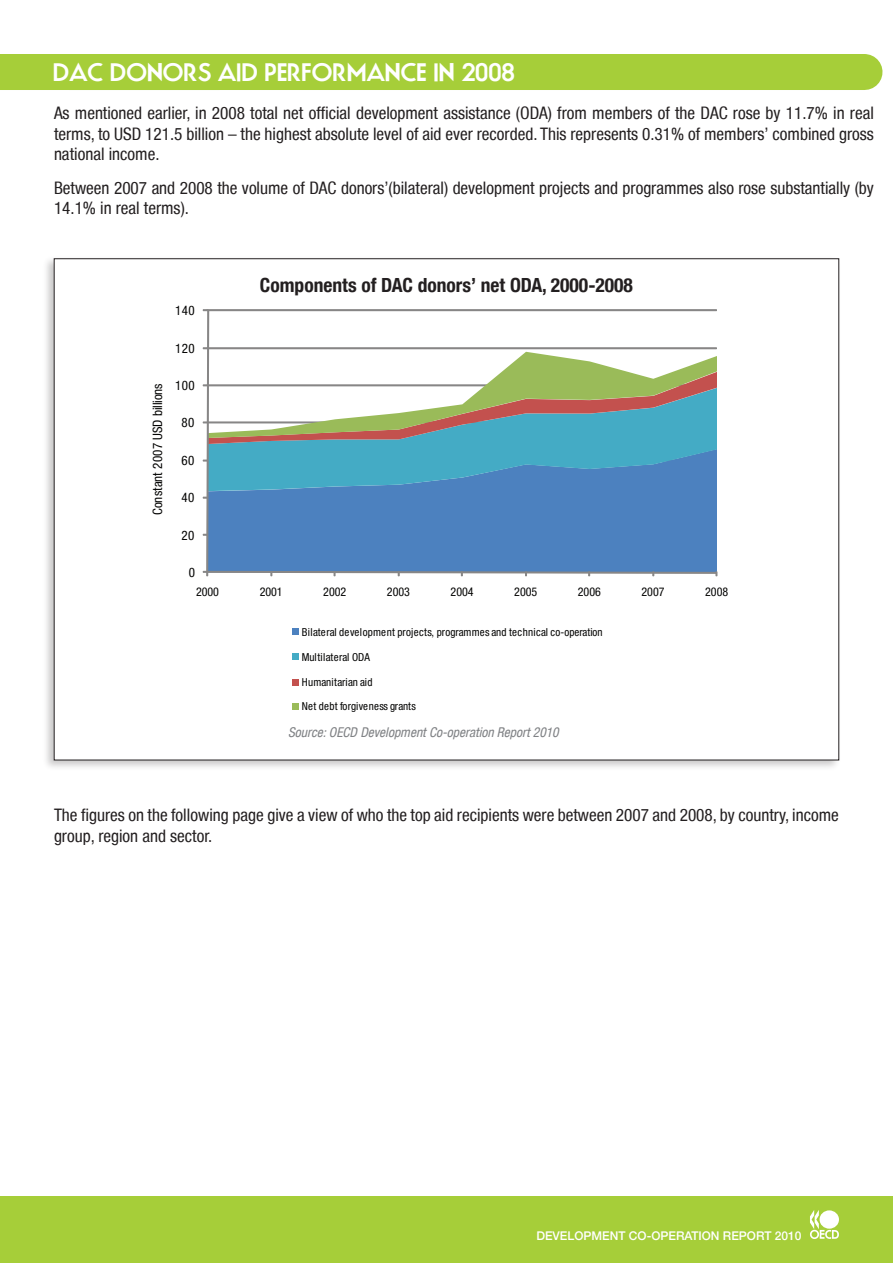
<style>
.page{position:relative;width:893px;height:1263px;background:#fff}
.page>*{position:absolute;margin:0;border:0;box-sizing:border-box;transform-origin:0 0}
.white_headers{font:700 24px "Movement";color:#fff}
.body_copy{font:700 condensed 19.5px "Helvetica Neue LT";color:#231f20}
.body_copy-2{font:condensed 17.25px/20.7px "Helvetica Neue LT";color:#231f20}
.body_copy-3{font:italic condensed 13.5px "Helvetica Neue LT";color:#808285}
.t1{font:condensed 13.05px "Helvetica Neue LT";color:#050504}
.t2{font:condensed 13.05px "Helvetica Neue LT";letter-spacing:.03em;color:#050504}
.t3{font:condensed 12px "Helvetica Neue LT";letter-spacing:-.005em;color:#050504}
.t4{font:500 12px "Helvetica Neue LT";color:#fff}
.t5{font:condensed 11.1px "Helvetica Neue LT";letter-spacing:.02em;color:#050504}
</style>
<div class="page">
<div style="left:0;top:1196px;width:893px;height:67px;background:#a6ce39"></div>
<svg style="left:810px;top:1210px;width:29px;height:29px"></svg>
<div style="left:820px;top:1210px;width:19px;height:19px;background:#fff;border-radius:50%"></div>
<div style="left:69px;top:54px;width:795px;height:36px;background:#a6ce39"></div>
<div style="left:0;top:54px;width:219px;height:36px;background:#a6ce39"></div>
<div style="left:41px;top:255px;width:801px;height:518px;background:#231f20;opacity:.25"></div>
<div style="left:54px;top:259px;width:785px;height:501px;background:#fff"></div>
<svg style="left:203px;top:309px;width:514px;height:267px"></svg>
<svg style="left:293px;top:629px;width:6px;height:6px"></svg>
<svg style="left:293px;top:654px;width:6px;height:6px"></svg>
<svg style="left:293px;top:679px;width:6px;height:6px"></svg>
<svg style="left:293px;top:703px;width:6px;height:6px"></svg>
<p class="white_headers" style="left:53px;top:57px;width:463px">DAC DONORS AID PERFORMANCE IN 2008</p>
<p class="body_copy-2" style="left:54px;top:102px;width:821px;text-align:justify">As mentioned earlier, in 2008 total net official development assistance (ODA) from members of the DAC rose by 11.7% in real terms, to USD 121.5 billion – the highest absolute level of aid ever recorded. This represents 0.31% of members’ combined gross national income.</p>
<p class="body_copy-2" style="left:54px;top:177px;width:821px">Between 2007 and 2008 the volume of DAC donors’(bilateral) development projects and programmes also rose substantially (by<br>14.1% in real terms).</p>
<p class="t1" style="left:150px;top:515px;width:133px;rotate:-90deg">Constant 2007 USD billions</p>
<p class="t2" style="left:175px;top:303px;width:21px">140</p>
<p class="t2" style="left:175px;top:340px;width:21px">120</p>
<p class="t2" style="left:175px;top:378px;width:21px">100</p>
<p class="t2" style="left:182px;top:415px;width:14px">80</p>
<p class="t2" style="left:182px;top:453px;width:14px">60</p>
<p class="t2" style="left:182px;top:490px;width:14px">40</p>
<p class="t2" style="left:182px;top:527px;width:14px">20</p>
<p class="t2" style="left:189px;top:565px;width:8px">0</p>
<p class="body_copy" style="left:260px;top:273px;width:374px">Components of DAC donors’ net ODA, 2000-2008</p>
<p class="t3" style="left:196px;top:584px;width:24px">2000</p>
<p class="t3" style="left:260px;top:584px;width:24px">2001</p>
<p class="t3" style="left:323px;top:584px;width:24px">2002</p>
<p class="t3" style="left:387px;top:584px;width:24px">2003</p>
<p class="t3" style="left:451px;top:584px;width:24px">2004</p>
<p class="t3" style="left:514px;top:584px;width:24px">2005</p>
<p class="t3" style="left:578px;top:584px;width:24px">2006</p>
<p class="t3" style="left:642px;top:584px;width:24px">2007</p>
<p class="t3" style="left:705px;top:584px;width:24px">2008</p>
<p class="t5" style="left:302px;top:626px;width:302px">Bilateral development projects, programmes and technical co-operation</p>
<p class="t5" style="left:302px;top:651px;width:69px">Multilateral ODA</p>
<p class="t5" style="left:302px;top:675px;width:72px">Humanitarian aid</p>
<p class="t5" style="left:302px;top:700px;width:115px">Net debt forgiveness grants</p>
<p class="body_copy-3" style="left:288px;top:725px;width:272px">Source: OECD Development Co-operation Report 2010</p>
<p class="body_copy-2" style="left:54px;top:804px;width:786px">The figures on the following page give a view of who the top aid recipients were between 2007 and 2008, by country, income group, region and sector.</p>
<p class="t4" style="left:536px;top:1228px;width:267px">DEVELOPMENT CO-OPERATION REPORT 2010</p>
</div>
